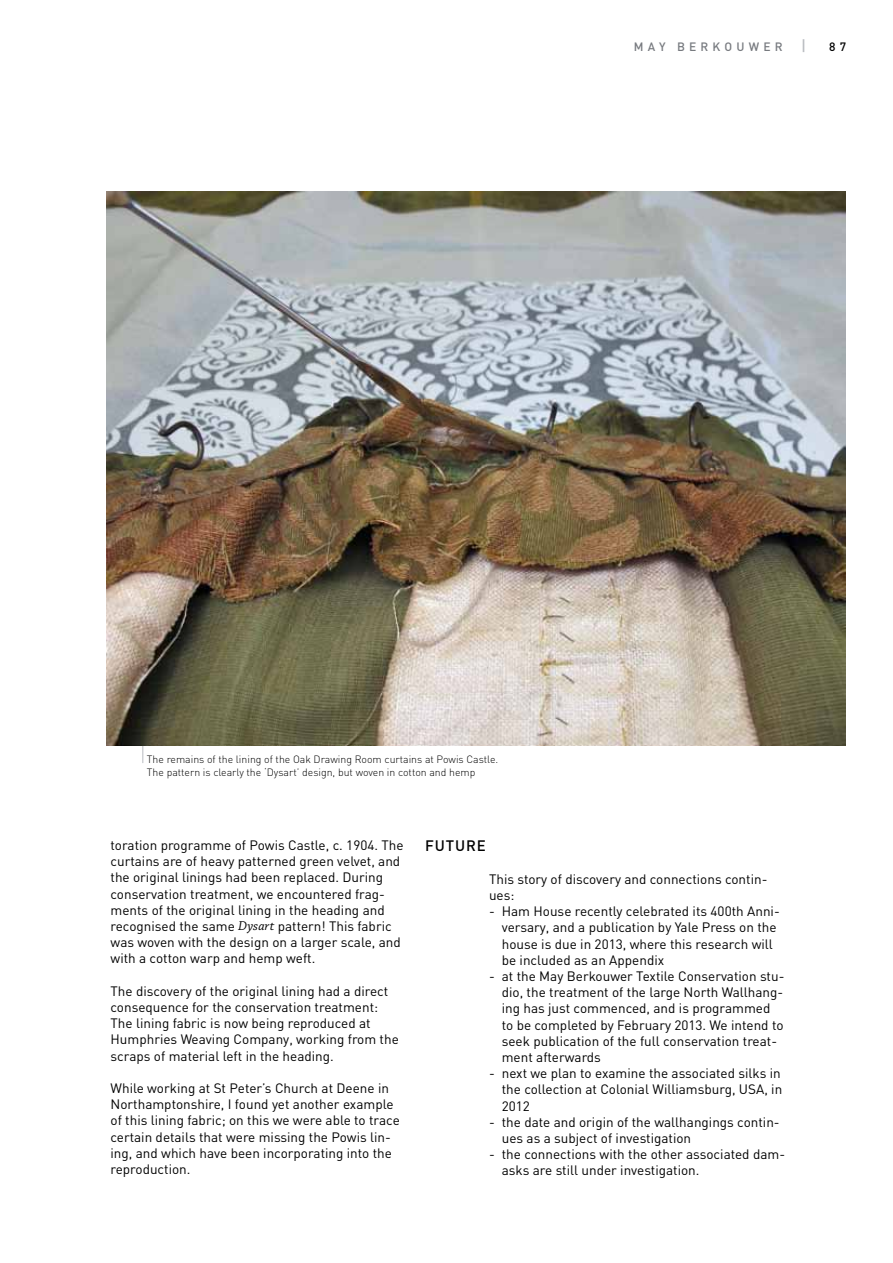
<style>
.page{position:relative;width:893px;height:1263px;background:#fff}
.page>*{position:absolute;margin:0;border:0;box-sizing:border-box;transform-origin:0 0}
.t1{font:500 15px "DIN";color:#000}
.t2{font:13.5px/16.2px "DIN";color:#000}
.t3{font:500 12px "DIN";letter-spacing:.35em;color:#777a7f}
.t4{font:500 12px "DIN";color:#000}
.t5{font:300 10.5px/12.6px "DIN";color:#000}
.s1{font-size:15px;color:#b9bcc1}
.s2{font-family:"Chaparral Pro";font-style:italic}
</style>
<div class="page">
<svg style="left:142px;top:745px;width:1px;height:18px"></svg>
<img style="left:107px;top:191px;width:739px;height:554px">
<p class="t3" style="left:634px;top:39px;width:174px">MAY BERKOUWER <span class="s1">|</span></p>
<p class="t4" style="left:829px;top:39px;width:18px">8 7</p>
<p class="t5" style="left:147px;top:753px;width:353px">The remains of the lining of the Oak Drawing Room curtains at Powis Castle.<br>The pattern is clearly the ‘Dysart’ design, but woven in cotton and hemp</p>
<p class="t2" style="left:111px;top:837px;width:295px">toration programme of Powis Castle, c. 1904. The curtains are of heavy patterned green velvet, and the original linings had been replaced. During conservation treatment, we encountered frag&shy;ments of the original lining in the heading and recognised the same <span class="s2">Dysart</span> pattern! This fabric was woven with the design on a larger scale, and with a cotton warp and hemp weft.</p>
<p class="t2" style="left:111px;top:982px;width:290px">The discovery of the original lining had a direct consequence for the conservation treatment:<br>The lining fabric is now being reproduced at Humphries Weaving Company, working from the scraps of material left in the heading.</p>
<p class="t2" style="left:111px;top:1080px;width:291px">While working at St Peter’s Church at Deene in Northamptonshire, I found yet another example of this lining fabric; on this we were able to trace certain details that were missing the Powis lin&shy;ing, and which have been incorporating into the reproduction.</p>
<p class="t1" style="left:425px;top:836px;width:41px">FUTURE</p>
<p class="t2" style="left:489px;top:870px;width:280px">This story of discovery and connections contin&shy;ues:</p>
<p class="t2" style="left:502px;top:903px;width:279px;text-indent:-13px">- Ham House recently celebrated its 400th Anni&shy;versary, and a publication by Yale Press on the house is due in 2013, where this research will be included as an Appendix</p>
<p class="t2" style="left:502px;top:968px;width:284px;text-indent:-13px">- at the May Berkouwer Textile Conservation stu&shy;dio, the treatment of the large North Wallhang&shy;ing has just commenced, and is programmed to be completed by February 2013. We intend to seek publication of the full conservation treat&shy;ment afterwards</p>
<p class="t2" style="left:502px;top:1065px;width:282px;text-align:justify;text-indent:-13px">- next we plan to examine the associated silks in the collection at Colonial Williamsburg, USA, in 2012</p>
<p class="t2" style="left:502px;top:1113px;width:279px;text-indent:-13px">- the date and origin of the wallhangings contin&shy;ues as a subject of investigation</p>
<p class="t2" style="left:502px;top:1146px;width:285px;text-indent:-13px">- the connections with the other associated dam&shy;asks are still under investigation.</p>
</div>
